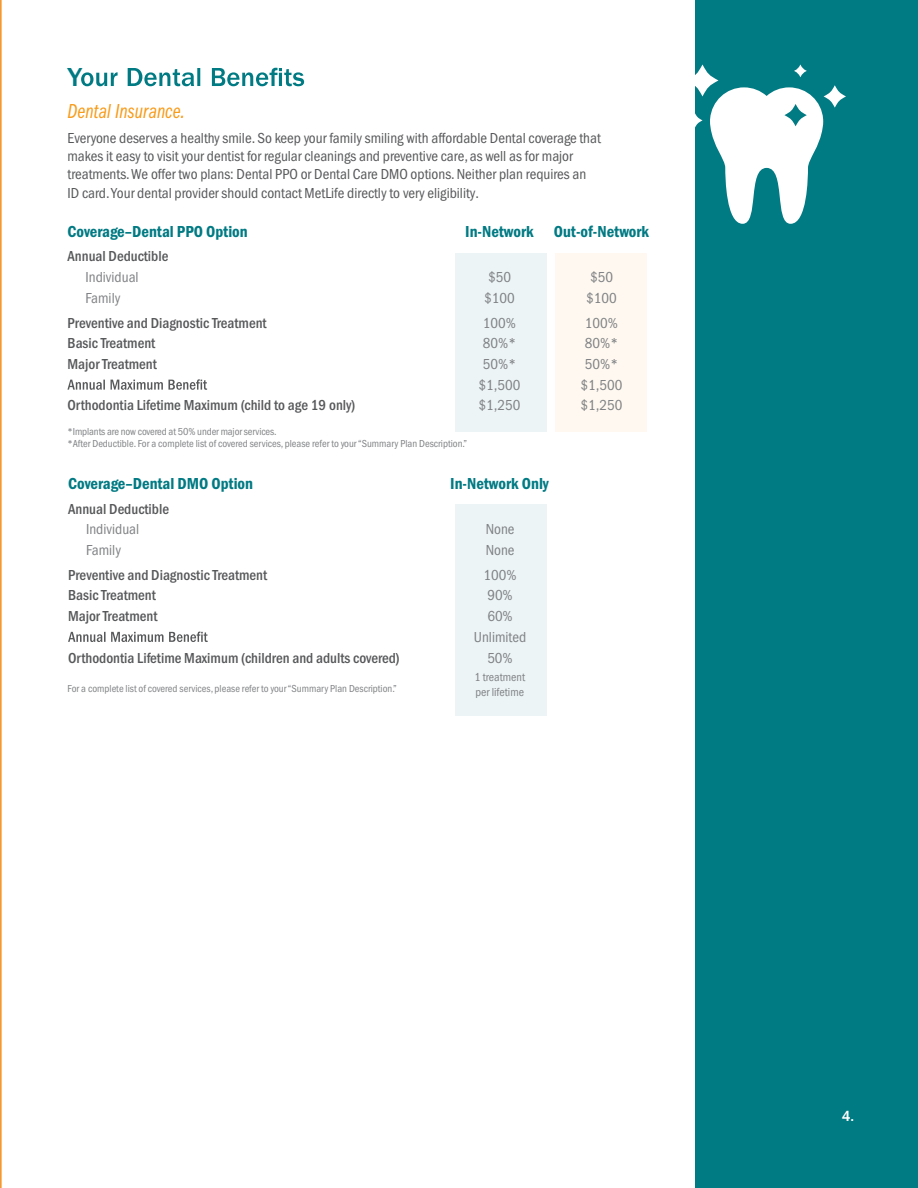
<style>
.page{position:relative;width:918px;height:1188px;background:#fff}
.page>*{position:absolute;margin:0;border:0;box-sizing:border-box;transform-origin:0 0}
.t1{font:500 27px "Franklin Gothic URW";color:#007a83}
.t2{font:21px "Franklin Gothic URW Com Boo Ita";color:#f89c1c}
.t3{font:16.5px "Franklin Gothic URW Con Dem";color:#007a83}
.t4{font:15px/18.3px "Franklin Gothic URW Con Boo";color:#57585a}
.t5{font:500 15px "Franklin Gothic URW Con";color:#57585a}
.t6{font:15px/20.7px "Franklin Gothic URW Con Boo";color:#808285;text-align:center}
.t7{font:500 15px "Franklin Gothic URW";color:#fff}
.t8{font:12px/15px "Franklin Gothic URW Con Boo";color:#808285}
.t9{font:10.5px/12.6px "Franklin Gothic URW Con Boo";color:#808285}
</style>
<div class="page">
<div style="left:455px;top:253px;width:92px;height:179px;background:#ecf4f5"></div>
<div style="left:455px;top:504px;width:91px;height:212px;background:#ecf4f5"></div>
<div style="left:555px;top:253px;width:92px;height:179px;background:#fef8f0"></div>
<svg style="left:81px;top:68px;width:223px;height:18px"></svg>
<svg style="left:67px;top:379px;width:140px;height:11px"></svg>
<svg style="left:68px;top:632px;width:140px;height:10px"></svg>
<div style="left:695px;top:0;width:223px;height:1188px;background:#007a83"></div>
<svg style="left:687px;top:65px;width:31px;height:31px"></svg>
<svg style="left:824px;top:85px;width:22px;height:23px"></svg>
<svg style="left:710px;top:87px;width:113px;height:137px"></svg>
<svg style="left:794px;top:64px;width:13px;height:13px"></svg>
<svg style="left:687px;top:112px;width:15px;height:16px"></svg>
<hr style="left:0;top:0;width:2px;height:1188px;background:#f68f1e">
<h1 class="t1" style="left:68px;top:60px;width:16px">Y</h1>
<h2 class="t2" style="left:68px;top:100px;width:119px">Dental Insurance.</h2>
<p class="t4" style="left:68px;top:128px;width:535px">Everyone deserves a healthy smile. So keep your family smiling with affordable Dental coverage that makes it easy to visit your dentist for regular cleanings and preventive care, as well as for major treatments. We offer two plans: Dental PPO or Dental Care DMO options. Neither plan requires an ID card. Your dental provider should contact MetLife directly to very eligibility.</p>
<p class="t3" style="left:68px;top:220px;width:182px">Coverage–Dental PPO Option</p>
<p class="t3" style="left:465px;top:220px;width:185px">In-Network Out-of-Network</p>
<p class="t5" style="left:68px;top:247px;width:102px">Annual Deductible</p>
<p class="t6" style="left:86px;top:266px;width:55px">Individual</p>
<p class="t6" style="left:488px;top:266px;width:24px">$50</p>
<p class="t6" style="left:590px;top:266px;width:24px">$50</p>
<p class="t6" style="left:86px;top:287px;width:36px">Family</p>
<p class="t6" style="left:484px;top:287px;width:32px">$100</p>
<p class="t6" style="left:586px;top:287px;width:32px">$100</p>
<p class="t5" style="left:68px;top:313px;width:201px">Preventive and Diagnostic Treatment</p>
<p class="t6" style="left:483px;top:312px;width:35px">100%</p>
<p class="t6" style="left:585px;top:312px;width:35px">100%</p>
<p class="t5" style="left:68px;top:333px;width:89px">Basic Treatment</p>
<p class="t6" style="left:483px;top:333px;width:35px">80%*</p>
<p class="t6" style="left:585px;top:333px;width:35px">80%*</p>
<p class="t5" style="left:68px;top:354px;width:91px">Major Treatment</p>
<p class="t6" style="left:483px;top:353px;width:35px">50%*</p>
<p class="t6" style="left:585px;top:353px;width:35px">50%*</p>
<p class="t6" style="left:479px;top:374px;width:43px">$1,500</p>
<p class="t6" style="left:581px;top:374px;width:43px">$1,500</p>
<p class="t5" style="left:67px;top:395px;width:289px">Orthodontia Lifetime Maximum (child to age 19 only)</p>
<p class="t6" style="left:479px;top:395px;width:43px">$1,250</p>
<p class="t6" style="left:581px;top:395px;width:43px">$1,250</p>
<p class="t9" style="left:68px;top:425px;width:401px">*Implants are now covered at 50% under major services.<br>*After Deductible. For a complete list of covered services, please refer to your “Summary Plan Description.”</p>
<p class="t3" style="left:68px;top:472px;width:186px">Coverage–Dental DMO Option</p>
<p class="t3" style="left:450px;top:472px;width:100px">In-Network Only</p>
<p class="t5" style="left:68px;top:499px;width:102px">Annual Deductible</p>
<p class="t6" style="left:86px;top:519px;width:55px">Individual</p>
<p class="t6" style="left:486px;top:519px;width:30px">None</p>
<p class="t6" style="left:86px;top:539px;width:36px">Family</p>
<p class="t6" style="left:486px;top:539px;width:30px">None</p>
<p class="t5" style="left:68px;top:565px;width:201px">Preventive and Diagnostic Treatment</p>
<p class="t6" style="left:483px;top:564px;width:35px">100%</p>
<p class="t5" style="left:68px;top:586px;width:89px">Basic Treatment</p>
<p class="t6" style="left:487px;top:585px;width:27px">90%</p>
<p class="t5" style="left:68px;top:606px;width:91px">Major Treatment</p>
<p class="t6" style="left:474px;top:606px;width:54px">60%<br>Unlimited</p>
<p class="t5" style="left:68px;top:648px;width:333px">Orthodontia Lifetime Maximum (children and adults covered)</p>
<p class="t6" style="left:487px;top:647px;width:27px">50%</p>
<p class="t8" style="left:474px;top:669px;width:52px">1 treatment per lifetime</p>
<p class="t9" style="left:68px;top:682px;width:331px">For a complete list of covered services, please refer to your “Summary Plan Description.”</p>
<p class="t7" style="left:842px;top:1106px;width:14px">4.</p>
</div>
